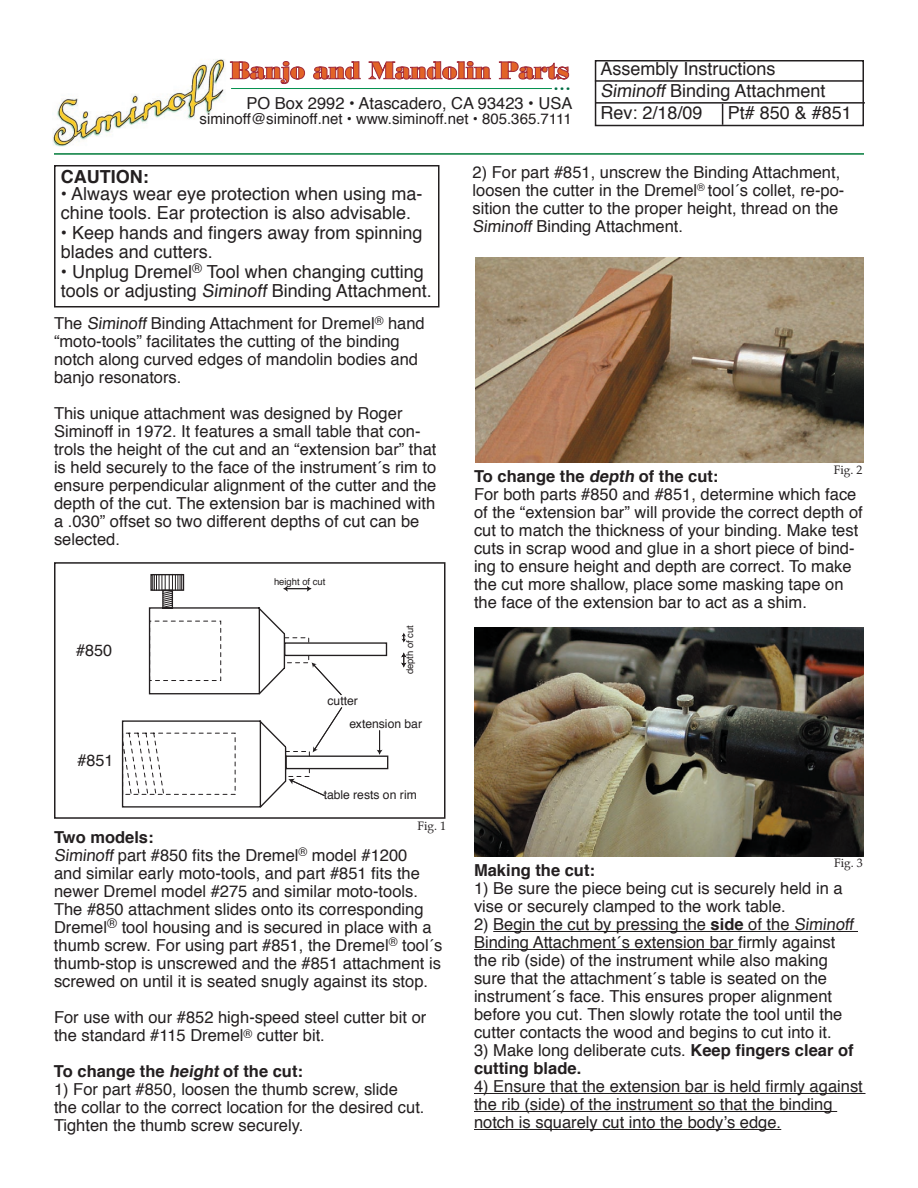
<style>
.page{position:relative;width:918px;height:1188px;background:#fff}
.page>*{position:absolute;margin:0;border:0;box-sizing:border-box;transform-origin:0 0}
.t1{font:24px "Palatino";color:#016e45}
.t2{font:18px/19.5px "Helvetica";color:#231f20}
.t3{font:700 18px "Helvetica";color:#231f20}
.t4{font:16.5px/18px "Helvetica";color:#231f20}
.t5{font:700 16.5px/18px "Helvetica";color:#231f20}
.t6{font:16.2px "Helvetica";color:#231f20}
.t7{font:15px "Helvetica";color:#231f20}
.t8{font:12.15px/22.5px "Helvetica";color:#231f20}
.t9{font:12px "Palatino";color:#231f20}
.t10{font:9.45px "Helvetica";color:#231f20}
.s1{font-weight:700}
.s2{font-style:italic}
.s3{font-weight:700;font-style:italic}
.s4{font-weight:400}
</style>
<div class="page">
<img style="left:52px;top:59px;width:178px;height:88px">
<hr style="left:231px;top:88px;width:321px;height:1px;background:#03914e">
<div style="left:595px;top:60px;width:269px;height:66px;border:2px solid #231f20"></div>
<svg style="left:230px;top:61px;width:340px;height:23px"></svg>
<hr style="left:595px;top:80px;width:269px;height:2px;background:#231f20">
<hr style="left:596px;top:102px;width:269px;height:2px;background:#231f20">
<hr style="left:54px;top:153px;width:810px;height:2px;background:#007b3a">
<svg style="left:722px;top:104px;width:1px;height:21px"></svg>
<div style="left:54px;top:165px;width:386px;height:143px;border:2px solid #231f20"></div>
<svg style="left:121px;top:573px;width:268px;height:235px"></svg>
<svg style="left:152px;top:574px;width:30px;height:34px"></svg>
<svg style="left:122px;top:620px;width:221px;height:177px"></svg>
<svg style="left:284px;top:586px;width:27px;height:5px"></svg>
<svg style="left:402px;top:633px;width:4px;height:9px"></svg>
<svg style="left:376px;top:730px;width:7px;height:24px"></svg>
<svg style="left:401px;top:653px;width:5px;height:14px"></svg>
<div style="left:54px;top:562px;width:392px;height:257px;border:2px solid #231f20"></div>
<img style="left:475px;top:257px;width:389px;height:205px">
<img style="left:474px;top:627px;width:390px;height:229px">
<hr style="left:493px;top:931px;width:365px;height:1px;background:#231f20">
<hr style="left:474px;top:949px;width:264px;height:1px;background:#231f20">
<hr style="left:474px;top:1093px;width:392px;height:1px;background:#231f20">
<hr style="left:474px;top:1111px;width:363px;height:1px;background:#231f20">
<hr style="left:474px;top:1129px;width:307px;height:1px;background:#231f20">
<h1 class="t1" style="left:553px;top:62px;width:19px">...</h1>
<p class="t4" style="left:246px;top:94px;width:328px">PO Box 2992 • Atascadero, CA 93423 • USA</p>
<p class="t7" style="left:200px;top:106px;width:374px">siminoff@siminoff.net • www.siminoff.net • 805.365.7111</p>
<p class="t2" style="left:601px;top:58px;width:226px;line-height:21.6px">Assembly Instructions<br>SiminoffBinding Attachment<br>Rev: 2/18/09</p>
<p class="t2" style="left:728px;top:102px;width:126px">Pt# 850 &amp; #851</p>
<p class="t3" style="left:61px;top:161px;width:89px">CAUTION:</p>
<p class="t2" style="left:61px;top:183px;width:363px">• Always wear eye protection when using ma&shy;chine tools. Ear protection is also advisable.</p>
<p class="t2" style="left:61px;top:222px;width:363px">• Keep hands and fingers away from spinning blades and cutters.</p>
<p class="t2" style="left:61px;top:261px;width:372px">• Unplug Dremel<sup>®</sup> Tool when changing cutting tools or adjusting Siminoff Binding Attachment.</p>
<p class="t4" style="left:54px;top:314px;width:372px">The Siminoff Binding Attachment for Dremel<sup>®</sup> hand “moto-tools” facilitates the cutting of the binding notch along curved edges of mandolin bodies and banjo resonators.</p>
<p class="t4" style="left:54px;top:404px;width:384px">This unique attachment was designed by Roger Siminoff in 1972. It features a small table that con&shy;trols the height of the cut and an “extension bar” that is held securely to the face of the instrument´s rim to ensure perpendicular alignment of the cutter and the depth of the cut. The extension bar is machined with a .030” offset so two different depths of cut can be selected.</p>
<p class="t6" style="left:76px;top:636px;width:38px">#850</p>
<p class="t6" style="left:77px;top:746px;width:38px">#851</p>
<p class="t10" style="left:274px;top:573px;width:53px">height of cut</p>
<p class="t10" style="left:402px;top:674px;width:51px;rotate:-90deg">depth of cut</p>
<p class="t8" style="left:350px;top:689px;width:74px;text-indent:-22px">cutter<br>extension bar</p>
<p class="t8" style="left:324px;top:783px;width:95px">table rests on rim</p>
<p class="t9" style="left:417px;top:816px;width:30px">Fig. 1</p>
<p class="t4" style="left:54px;top:827px;width:390px"><span class="s1">Two models:<br></span>Siminoff part #850 fits the Dremel<sup>®</sup> model #1200<br>and similar early moto-tools, and part #851 fits the newer Dremel model #275 and similar moto-tools.<br>The #850 attachment slides onto its corresponding Dremel<sup>®</sup> tool housing and is secured in place with a thumb screw. For using part #851, the Dremel<sup>®</sup> tool´s thumb-stop is unscrewed and the #851 attachment is screwed on until it is seated snugly against its stop.</p>
<p class="t4" style="left:54px;top:1007px;width:374px">For use with our #852 high-speed steel cutter bit or the standard #115 Dremel<sup>®</sup> cutter bit.</p>
<p class="t5" style="left:54px;top:1061px;width:251px">To change the <span class="s2">height</span>of the cut:</p>
<p class="t4" style="left:54px;top:1079px;width:372px">1) For part #850, loosen the thumb screw, slide the collar to the correct location for the desired cut.<br>Tighten the thumb screw securely.</p>
<p class="t4" style="left:472px;top:162px;width:373px">2) For part #851, unscrew the Binding Attachment, loosen the cutter in the Dremel<sup>®</sup> tool´s collet, re-po&shy;sition the cutter to the proper height, thread on the Siminoff Binding Attachment.</p>
<p class="t9" style="left:834px;top:460px;width:30px">Fig. 2</p>
<p class="t4" style="left:474px;top:467px;width:390px"><span class="s1">To change the</span> <span class="s3">depth</span> <span class="s1">of the cut:<br></span>For both parts #850 and #851, determine which face of the “extension bar” will provide the correct depth of cut to match the thickness of your binding. Make test cuts in scrap wood and glue in a short piece of bind&shy;ing to ensure height and depth are correct. To make the cut more shallow, place some masking tape on the face of the extension bar to act as a shim.</p>
<p class="t9" style="left:834px;top:853px;width:30px">Fig. 3</p>
<p class="t5" style="left:474px;top:861px;width:123px">Making the cut:</p>
<p class="t4" style="left:474px;top:879px;width:370px">1) Be sure the piece being cut is securely held in a vise or securely clamped to the work table.</p>
<p class="t4" style="left:474px;top:915px;width:384px">2) Begin the cut by pressing the <span class="s1">side</span> of the Siminoff Binding Attachment´s extension bar firmly against the rib (side) of the instrument while also making sure that the attachment´s table is seated on the instrument´s face. This ensures proper alignment before you cut. Then slowly rotate the tool until the cutter contacts the wood and begins to cut into it.</p>
<p class="t5" style="left:474px;top:1041px;width:381px"><span class="s4">3) Make long deliberate cuts.</span> Keep fingers clear of cutting blade.</p>
<p class="t4" style="left:474px;top:1077px;width:390px">4) Ensure that the extension bar is held firmly against the rib (side) of the instrument so that the binding notch is squarely cut into the body’s edge.</p>
</div>
